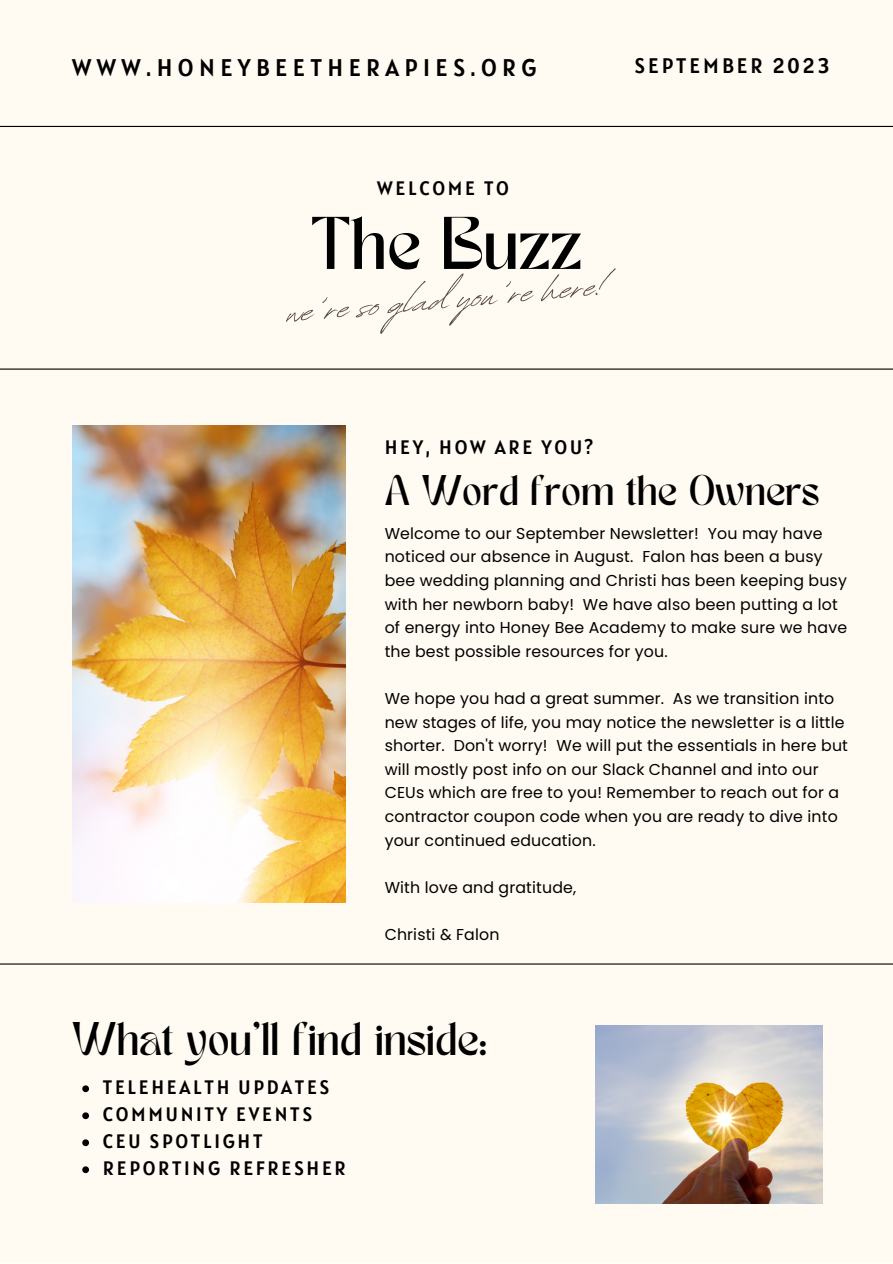
<style>
.page{position:relative;width:893px;height:1264px;background:#fff}
.page>*{position:absolute;margin:0;border:0;box-sizing:border-box;transform-origin:0 0}
.t1{font:57.45px "Revive 80 Signature";color:#594946}
.t2{font:52.05px "TANMERINGUE";color:#000}
.t3{font:33px "TANMERINGUE";color:#000}
.t4{font:30px "TANMERINGUE";color:#000}
.t5{font:24px "Alatsi";letter-spacing:.225em;color:#000}
.t6{font:21px "Alatsi";letter-spacing:.145em;color:#000}
.t7{font:19.35px "Alatsi";letter-spacing:.14em;color:#000}
.t8{font:15.75px/23.5px "Poppins";letter-spacing:.01em;color:#000}
</style>
<div class="page">
<div style="left:0;top:0;width:892px;height:1262px;background:#fffbf2"></div>
<hr style="left:0;top:368px;width:892px;height:1px;background:#000">
<hr style="left:0;top:963px;width:892px;height:1px;background:#000">
<hr style="left:0;top:126px;width:892px;height:1px;background:#000">
<img style="left:72px;top:426px;width:273px;height:476px">
<img style="left:595px;top:1025px;width:227px;height:177px">
<svg style="left:82px;top:1085px;width:7px;height:7px"></svg>
<svg style="left:82px;top:1112px;width:7px;height:7px"></svg>
<svg style="left:82px;top:1139px;width:7px;height:7px"></svg>
<svg style="left:82px;top:1166px;width:7px;height:7px"></svg>
<p class="t5" style="left:72px;top:52px;width:466px">WWW.HONEYBEETHERAPIES.ORG</p>
<p class="t6" style="left:634px;top:52px;width:196px">SEPTEMBER 2023</p>
<p class="t7" style="left:377px;top:175px;width:133px">WELCOME TO</p>
<p class="t2" style="left:310px;top:216px;width:273px">The Buzz</p>
<p class="t1" style="left:282px;top:268px;width:323px;rotate:-5deg">we're so glad you're here!</p>
<p class="t7" style="left:384px;top:434px;width:210px">HEY, HOW ARE YOU?</p>
<p class="t4" style="left:384px;top:474px;width:436px">A Word from the Owners</p>
<p class="t8" style="left:384px;top:521px;width:464px">Welcome to our September Newsletter! You may have noticed our absence in August. Falon has been a busy bee wedding planning and Christi has been keeping busy with her newborn baby! We have also been putting a lot of energy into Honey Bee Academy to make sure we have the best possible resources for you.</p>
<p class="t8" style="left:384px;top:686px;width:465px">We hope you had a great summer. As we transition into new stages of life, you may notice the newsletter is a little shorter. Don't worry! We will put the essentials in here but will mostly post info on our Slack Channel and into our CEUs which are free to you! Remember to reach out for a contractor coupon code when you are ready to dive into your continued education.</p>
<p class="t8" style="left:384px;top:875px;width:193px">With love and gratitude,</p>
<p class="t8" style="left:384px;top:922px;width:116px">Christi &amp; Falon</p>
<p class="t3" style="left:72px;top:1021px;width:416px">What you'll find inside:</p>
<p class="t7" style="left:103px;top:1075px;width:228px">TELEHEALTH UPDATES</p>
<p class="t7" style="left:103px;top:1101px;width:211px">COMMUNITY EVENTS</p>
<p class="t7" style="left:103px;top:1128px;width:161px">CEU SPOTLIGHT</p>
<p class="t7" style="left:103px;top:1155px;width:244px">REPORTING REFRESHER</p>
</div>
